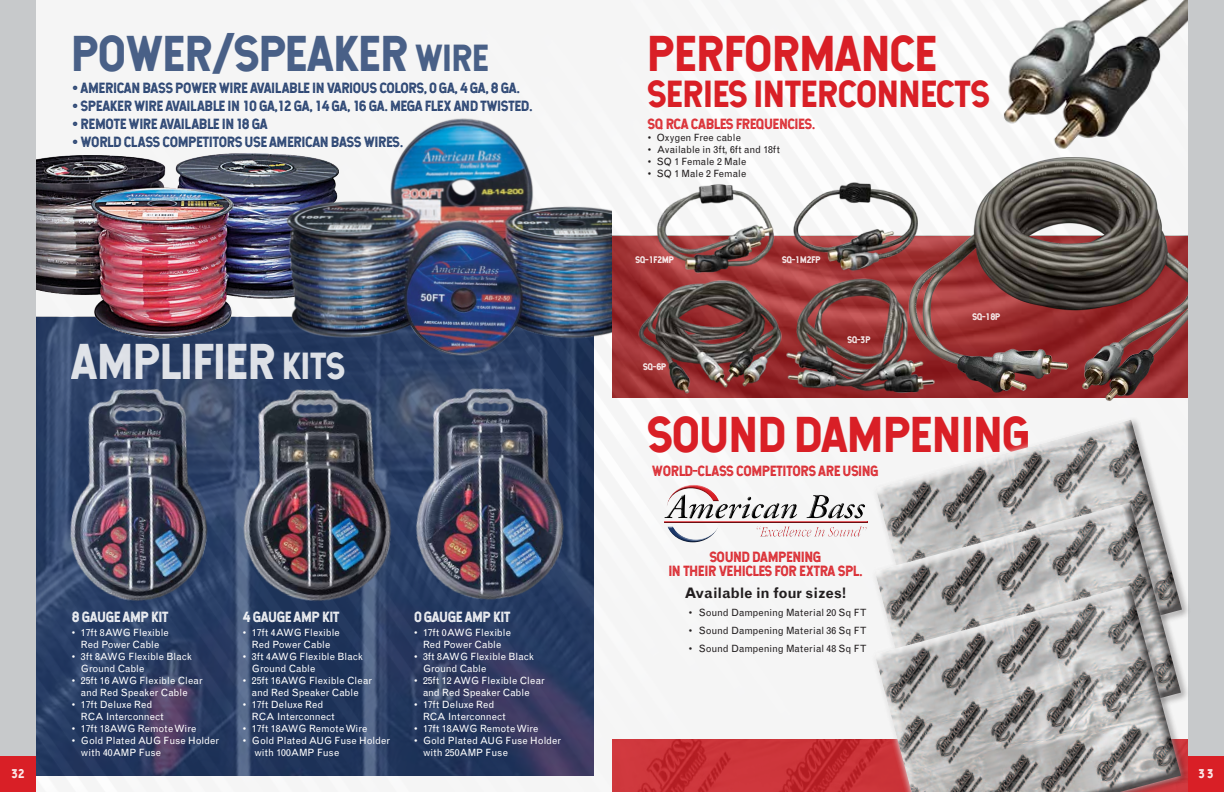
<style>
.page{position:relative;width:1224px;height:792px;background:#fff}
.page>*{position:absolute;margin:0;border:0;box-sizing:border-box;transform-origin:0 0}
.t1{font:48px "Hansief";color:#d91f26}
.t2{font:48px "Hansief";color:#496087}
.t3{font:48px "Hansief";color:#fff}
.t4{font:36px "Hansief";color:#d91f26}
.t5{font:700 14.5px "Grotesque";letter-spacing:-.015em;color:#231f20}
.t6{font:14px "Hansief Rough";color:#1c3869}
.t7{font:14px/14px "Hansief Rough";color:#d91f26;text-align:center}
.t8{font:14px "Hansief Rough";color:#fff}
.t9{font:12px "Hansief Rough";color:#fff}
.t10{font:10px/12px "Grotesque";color:#fff}
.t11{font:10px "Grotesque";color:#231f20}
.t12{font:9px "Hansief Rough";color:#fff}
.s1{font-size:36px}
</style>
<div class="page">
<div style="left:0;top:0;width:36px;height:792px;background:#c7c9cb"></div>
<img style="left:36px;top:235px;width:830px;height:557px">
<div style="left:1188px;top:0;width:36px;height:792px;background:#c7c9cb"></div>
<div style="left:1188px;top:756px;width:36px;height:36px;background:#d91f26"></div>
<div style="left:0;top:756px;width:36px;height:36px;background:#d91f26"></div>
<img style="left:412px;top:386px;width:157px;height:221px">
<img style="left:238px;top:384px;width:161px;height:227px">
<img style="left:68px;top:388px;width:142px;height:220px">
<img style="left:36px;top:152px;width:240px;height:190px">
<img style="left:276px;top:117px;width:336px;height:252px">
<img style="left:655px;top:183px;width:127px;height:66px">
<img style="left:786px;top:182px;width:115px;height:83px">
<img style="left:901px;top:178px;width:287px;height:224px">
<img style="left:1003px;top:0;width:185px;height:178px">
<img style="left:623px;top:249px;width:174px;height:175px">
<img style="left:775px;top:265px;width:175px;height:133px">
<div style="left:663px;top:483px;width:205px;height:58px;background:#f5f5f5"></div>
<svg style="left:663px;top:487px;width:203px;height:56px"></svg>
<svg style="left:875px;top:419px;width:285px;height:76px"></svg>
<svg style="left:866px;top:495px;width:317px;height:83px"></svg>
<svg style="left:874px;top:502px;width:308px;height:76px;background:#b1b0af"></svg>
<svg style="left:866px;top:578px;width:322px;height:214px"></svg>
<svg style="left:874px;top:585px;width:308px;height:207px;background:#a9a3a2"></svg>
<h1 class="t2" style="left:72px;top:23px;width:418px">POWER/SPEAKER <span class="s1">WIRE</span></h1>
<h3 class="t6" style="left:72px;top:79px;width:449px">• AMERICAN BASS POWER WIRE AVAILABLE IN VARIOUS COLORS, 0 GA, 4 GA, 8 GA.</h3>
<h3 class="t6" style="left:72px;top:97px;width:462px">• SPEAKER WIRE AVAILABLE IN 10 GA,12 GA, 14 GA, 16 GA. MEGA FLEX AND TWISTED.</h3>
<h3 class="t6" style="left:72px;top:115px;width:197px">• REMOTE WIRE AVAILABLE IN 18 GA</h3>
<h3 class="t6" style="left:72px;top:133px;width:332px">•WORLD CLASS COMPETITORS USE AMERICAN BASS WIRES.</h3>
<h1 class="t3" style="left:72px;top:331px;width:275px">AMPLIFIER <span class="s1">KITS</span></h1>
<h3 class="t8" style="left:72px;top:608px;width:98px">8 GAUGE AMP KIT</h3>
<p class="t10" style="left:72px;top:626px;width:98px;text-align:center">• 17ft 8AWG Flexible<br>Red Power Cable</p>
<p class="t10" style="left:81px;top:650px;width:112px;text-indent:-9px">• 3ft 8AWG Flexible Black<br>Ground Cable</p>
<p class="t10" style="left:81px;top:674px;width:123px;text-indent:-9px">• 25ft 16 AWG Flexible Clear and Red Speaker Cable</p>
<p class="t10" style="left:81px;top:698px;width:84px;text-indent:-9px">• 17ft Deluxe Red<br>RCA Interconnect</p>
<p class="t10" style="left:72px;top:722px;width:126px">• 17ft 18AWG Remote Wire</p>
<p class="t10" style="left:81px;top:734px;width:140px;text-indent:-9px">• Gold Plated AUG Fuse Holder with 40AMP Fuse</p>
<h3 class="t8" style="left:243px;top:608px;width:98px">4 GAUGE AMP KIT</h3>
<p class="t10" style="left:243px;top:626px;width:98px;text-align:center">• 17ft 4AWG Flexible<br>Red Power Cable</p>
<p class="t10" style="left:252px;top:650px;width:112px;text-indent:-9px">• 3ft 4AWG Flexible Black<br>Ground Cable</p>
<p class="t10" style="left:243px;top:674px;width:131px;text-align:center">• 25ft 16AWG Flexible Clear and Red Speaker Cable</p>
<p class="t10" style="left:252px;top:698px;width:84px;text-indent:-9px">• 17ft Deluxe Red<br>RCA Interconnect</p>
<p class="t10" style="left:243px;top:722px;width:126px">• 17ft 18AWG Remote Wire</p>
<p class="t10" style="left:254px;top:734px;width:137px;text-indent:-11px">• Gold Plated AUG Fuse Holder with 100AMP Fuse</p>
<h3 class="t8" style="left:414px;top:608px;width:98px">0 GAUGE AMP KIT</h3>
<p class="t10" style="left:414px;top:626px;width:98px;text-align:center">• 17ft 0AWG Flexible<br>Red Power Cable</p>
<p class="t10" style="left:423px;top:650px;width:112px;text-indent:-9px">• 3ft 8AWG Flexible Black<br>Ground Cable</p>
<p class="t10" style="left:423px;top:674px;width:123px;text-indent:-9px">• 25ft 12 AWG Flexible Clear and Red Speaker Cable</p>
<p class="t10" style="left:423px;top:698px;width:84px;text-indent:-9px">• 17ft Deluxe Red<br>RCA Interconnect</p>
<p class="t10" style="left:414px;top:722px;width:126px">• 17ft 18AWG Remote Wire</p>
<p class="t10" style="left:423px;top:734px;width:140px;text-indent:-9px">• Gold Plated AUG Fuse Holder with 250AMP Fuse</p>
<h1 class="t1" style="left:648px;top:23px;width:290px">PERFORMANCE</h1>
<h2 class="t4" style="left:648px;top:71px;width:343px">SERIES INTERCONNECTS</h2>
<h3 class="t7" style="left:648px;top:117px;width:169px">SQ RCA CABLES FREQUENCIES.</h3>
<p class="t11" style="left:648px;top:132px;width:95px">• Oxygen Free cable</p>
<p class="t11" style="left:648px;top:144px;width:133px">• Available in 3ft, 6ft and 18ft</p>
<p class="t11" style="left:648px;top:156px;width:100px">• SQ 1 Female 2 Male</p>
<p class="t11" style="left:648px;top:168px;width:100px">• SQ 1 Male 2 Female</p>
<p class="t12" style="left:636px;top:254px;width:40px">SQ-1F2MP</p>
<p class="t12" style="left:643px;top:361px;width:24px">SQ-6P</p>
<p class="t12" style="left:782px;top:254px;width:40px">SQ-1M2FP</p>
<p class="t12" style="left:847px;top:334px;width:24px">SQ-3P</p>
<p class="t12" style="left:973px;top:311px;width:29px">SQ-18P</p>
<h1 class="t1" style="left:648px;top:404px;width:384px">SOUND DAMPENING</h1>
<h3 class="t7" style="left:652px;top:463px;width:228px">WORLD-CLASS COMPETITORS ARE USING</h3>
<h3 class="t7" style="left:669px;top:549px;width:195px">SOUND DAMPENING<br>IN THEIR VEHICLES FOR EXTRA SPL.</h3>
<h3 class="t5" style="left:684px;top:584px;width:164px">Available in four sizes!</h3>
<p class="t11" style="left:689px;top:606px;width:179px">• Sound Dampening Material 20 Sq FT</p>
<p class="t11" style="left:689px;top:624px;width:179px">• Sound Dampening Material 36 Sq FT</p>
<p class="t11" style="left:689px;top:642px;width:179px">• Sound Dampening Material 48 Sq FT</p>
<p class="t9" style="left:12px;top:766px;width:14px">32</p>
<p class="t9" style="left:1198px;top:766px;width:17px">3 3</p>
</div>
